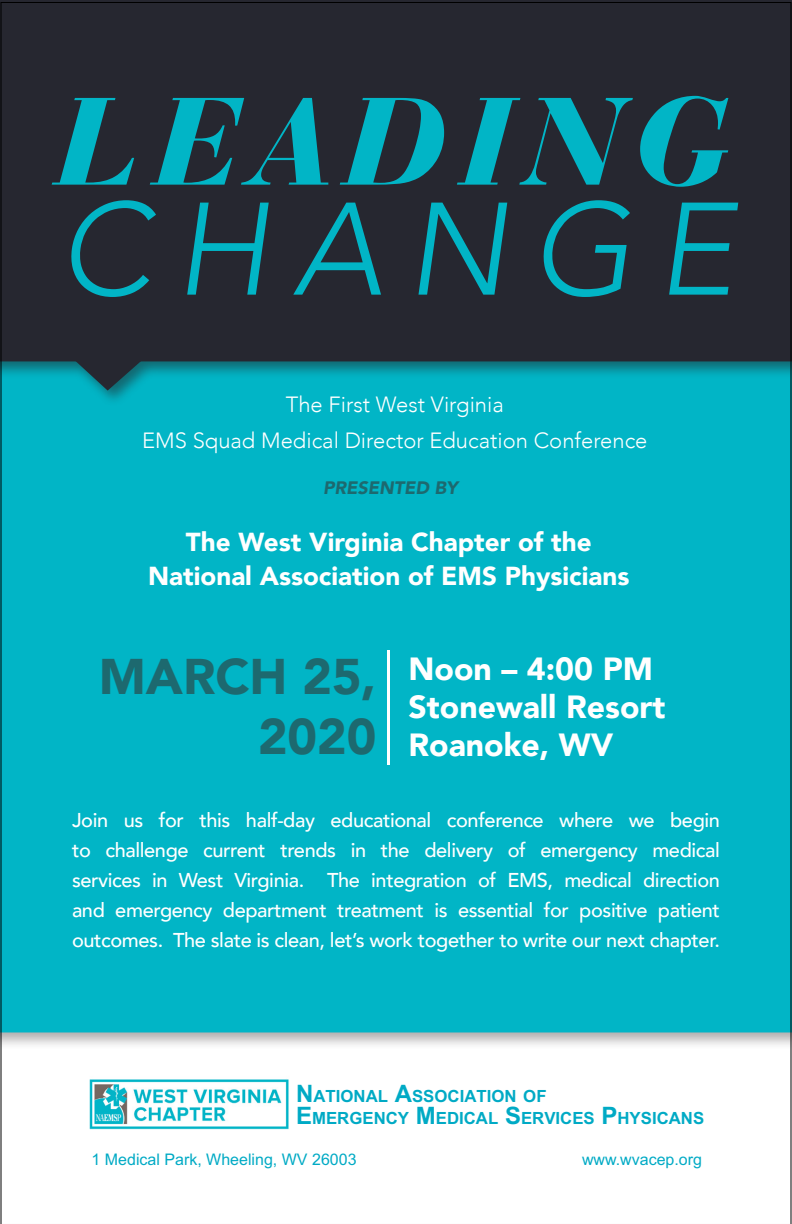
<style>
.page{position:relative;width:792px;height:1224px;background:#fff}
.page>*{position:absolute;margin:0;border:0;box-sizing:border-box;transform-origin:0 0}
.t1{font:130px "Bauer Bodoni Black Italic BT";letter-spacing:.125em;color:#01b5c6}
.t2{font:italic 300 130px "Avenir";letter-spacing:.185em;color:#01b5c6}
.t3{font:900 50px "Avenir";color:#1d696f}
.t4{font:900 32px "Avenir";color:#fff}
.t5{font:900 26px "Avenir";color:#fff}
.t6{font:300 22px "Avenir";color:#fff}
.t7{font:500 20px/30px "Avenir";letter-spacing:-.02em;color:#fff;text-align:justify}
.t8{font:italic 900 18px "Avenir";color:#1d696f}
.t9{font:700 16.8px "Arial";color:#00aac5}
.t10{font:16px "Arial";color:#00aac5}
.s1{font-size:24px}
</style>
<div class="page">
<div style="left:0;top:406px;width:792px;height:626px;background:#01b5c6"></div>
<div style="left:0;top:0;width:792px;height:406px;background:#231f20;opacity:.51"></div>
<div style="left:0;top:0;width:792px;height:361px;background:#262730"></div>
<svg style="left:37px;top:347px;width:108px;height:44px;background:#165e69"></svg>
<img style="left:89px;top:1079px;width:200px;height:51px">
<hr style="left:387px;top:651px;width:3px;height:114px;background:#fff">
<p class="t1" style="left:59px;top:60px;width:676px">LEADING</p>
<p class="t2" style="left:59px;top:173px;width:676px">CHANGE</p>
<p class="t6" style="left:286px;top:391px;width:220px">The First West Virginia</p>
<p class="t6" style="left:142px;top:427px;width:507px">EMS Squad Medical Director Education Conference</p>
<p class="t8" style="left:323px;top:473px;width:136px">PRESENTED BY</p>
<p class="t5" style="left:186px;top:520px;width:407px">The West Virginia Chapter of the</p>
<p class="t5" style="left:148px;top:554px;width:483px">National Association of EMS Physicians</p>
<p class="t3" style="left:99px;top:634px;width:279px">MARCH 25,</p>
<p class="t3" style="left:258px;top:694px;width:120px">2020</p>
<p class="t4" style="left:408px;top:641px;width:246px">Noon – 4:00 PM</p>
<p class="t4" style="left:408px;top:679px;width:259px">Stonewall Resort</p>
<p class="t4" style="left:408px;top:717px;width:206px">Roanoke, WV</p>
<p class="t7" style="left:72px;top:804px;width:650px">Join us for this half-day educational conference where we begin to challenge current trends in the delivery of emergency medical services in West Virginia. The integration of EMS, medical direction and emergency department treatment is essential for positive patient outcomes. The slate is clean, let’s work together to write our next chapter.</p>
<p class="t9" style="left:296px;top:1087px;width:252px"><span class="s1">N</span>ATIONAL <span class="s1">A</span>SSOCIATION OF</p>
<p class="t9" style="left:296px;top:1109px;width:410px"><span class="s1">E</span>MERGENCY <span class="s1">M</span> EDICAL <span class="s1">S</span>ERVICES <span class="s1">P</span>HYSICANS</p>
<p class="t10" style="left:92px;top:1150px;width:266px">1 Medical Park, Wheeling, WV 26003</p>
<p class="t10" style="left:582px;top:1150px;width:122px">www.wvacep.org</p>
</div>
